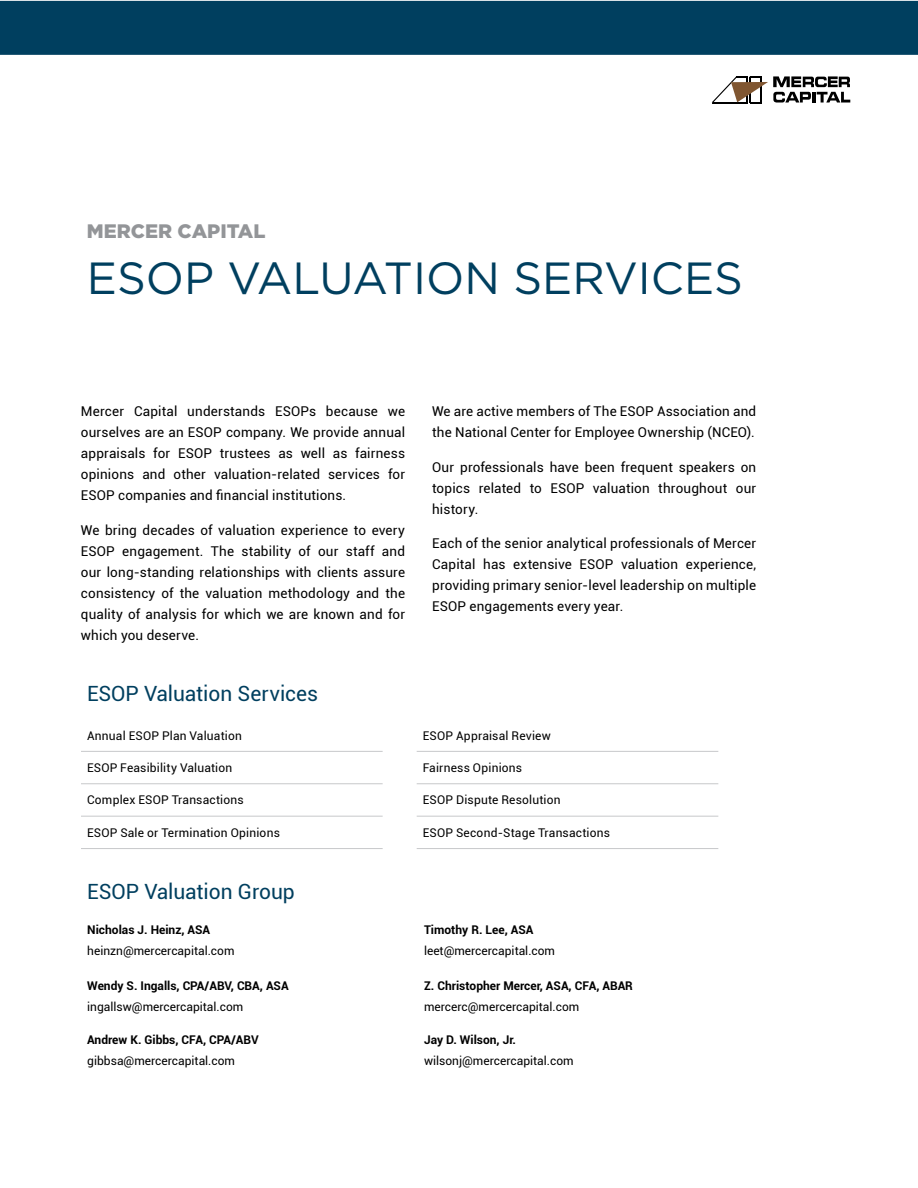
<style>
.page{position:relative;width:918px;height:1188px;background:#fff}
.page>*{position:absolute;margin:0;border:0;box-sizing:border-box;transform-origin:0 0}
.t1{font:45px "Gotham";color:#003f5f}
.t2{font:21px "Roboto";letter-spacing:-.005em;color:#003f5f}
.t3{font:900 19.5px "Gotham";color:#939598}
.t4{font:13.5px/21px "Roboto";letter-spacing:.01em;color:#000;text-align:justify}
.t5{font:12px "Roboto";letter-spacing:.01em;color:#000}
.t6{font:700 12px "Roboto";color:#000}
</style>
<div class="page">
<svg style="left:712px;top:76px;width:138px;height:27px"></svg>
<div style="left:0;top:2px;width:918px;height:52px;background:#003f5f"></div>
<div style="left:0;top:1px;width:918px;height:54px;border:2px solid #003f5f"></div>
<hr style="left:81px;top:751px;width:302px;height:1px;background:#c7c8ca">
<hr style="left:417px;top:751px;width:301px;height:1px;background:#c7c8ca">
<hr style="left:81px;top:784px;width:302px;height:1px;background:#c7c8ca">
<hr style="left:417px;top:784px;width:301px;height:1px;background:#c7c8ca">
<hr style="left:81px;top:816px;width:302px;height:1px;background:#c7c8ca">
<hr style="left:81px;top:848px;width:302px;height:1px;background:#c7c8ca">
<hr style="left:417px;top:816px;width:301px;height:1px;background:#c7c8ca">
<hr style="left:417px;top:848px;width:301px;height:1px;background:#c7c8ca">
<h3 class="t3" style="left:87px;top:218px;width:180px">MERCER CAPITAL</h3>
<h1 class="t1" style="left:87px;top:249px;width:203px">ESOP VALUA</h1>
<h1 class="t1" style="left:384px;top:249px;width:361px">TION SERVICES</h1>
<p class="t4" style="left:81px;top:400px;width:326px">Mercer Capital understands ESOPs because we ourselves are an ESOP company. We provide annual appraisals for ESOP trustees as well as fairness opinions and other valuation-related services for ESOP companies and financial institutions.</p>
<p class="t4" style="left:81px;top:519px;width:326px">We bring decades of valuation experience to every ESOP engagement. The stability of our staff and our long-standing relationships with clients assure consistency of the valuation methodology and the quality of analysis for which we are known and for which you deserve.</p>
<p class="t4" style="left:432px;top:400px;width:326px">We are active members of The ESOP Association and the National Center for Employee Ownership (NCEO).</p>
<p class="t4" style="left:432px;top:456px;width:326px">Our professionals have been frequent speakers on topics related to ESOP valuation throughout our history.</p>
<p class="t4" style="left:432px;top:532px;width:326px">Each of the senior analytical professionals of Mercer Capital has extensive ESOP valuation experience, providing primary senior-level leadership on multiple ESOP engagements every year.</p>
<h2 class="t2" style="left:87px;top:679px;width:233px">ESOP Valuation Services</h2>
<p class="t5" style="left:87px;top:727px;width:156px">Annual ESOP Plan Valuation</p>
<p class="t5" style="left:423px;top:727px;width:130px">ESOP Appraisal Review</p>
<p class="t5" style="left:87px;top:759px;width:147px">ESOP Feasibility Valuation</p>
<p class="t5" style="left:423px;top:759px;width:101px">Fairness Opinions</p>
<p class="t5" style="left:87px;top:792px;width:158px">Complex ESOP Transactions</p>
<p class="t5" style="left:423px;top:792px;width:140px">ESOP Dispute Resolution</p>
<p class="t5" style="left:87px;top:824px;width:194px">ESOP Sale or Termination Opinions</p>
<p class="t5" style="left:423px;top:824px;width:189px">ESOP Second-Stage Transactions</p>
<h2 class="t2" style="left:87px;top:876px;width:209px">ESOP Valuation Group</h2>
<p class="t6" style="left:87px;top:921px;width:124px">Nicholas J. Heinz, ASA</p>
<p class="t6" style="left:424px;top:921px;width:111px">Timothy R. Lee, ASA</p>
<p class="t5" style="left:87px;top:942px;width:149px">heinzn@mercercapital.com</p>
<p class="t5" style="left:424px;top:942px;width:133px">leet@mercercapital.com</p>
<p class="t6" style="left:87px;top:977px;width:203px">Wendy S. Ingalls, CPA/ABV, CBA, ASA</p>
<p class="t6" style="left:424px;top:977px;width:210px">Z. Christopher Mercer, ASA, CFA, ABAR</p>
<p class="t5" style="left:87px;top:998px;width:158px">ingallsw@mercercapital.com</p>
<p class="t5" style="left:424px;top:998px;width:157px">mercerc@mercercapital.com</p>
<p class="t6" style="left:87px;top:1032px;width:173px">Andrew K. Gibbs, CFA, CPA/ABV</p>
<p class="t6" style="left:424px;top:1032px;width:94px">Jay D. Wilson, Jr.</p>
<p class="t5" style="left:87px;top:1053px;width:149px">gibbsa@mercercapital.com</p>
<p class="t5" style="left:424px;top:1053px;width:151px">wilsonj@mercercapital.com</p>
</div>
